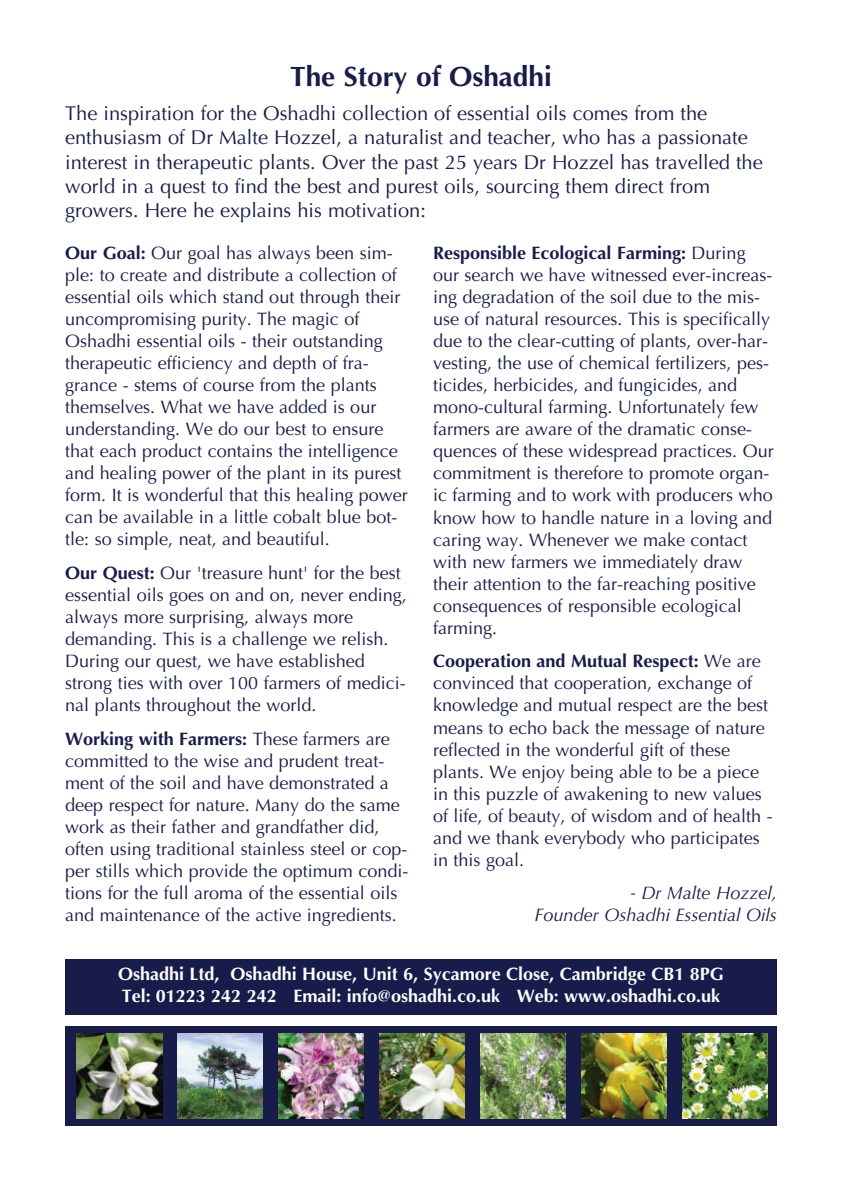
<style>
.page{position:relative;width:842px;height:1191px;background:#fff}
.page>*{position:absolute;margin:0;border:0;box-sizing:border-box;transform-origin:0 0}
.t1{font:700 28px "Optima";color:#171c4b}
.t2{font:20px/24.2px "Optima";color:#171c4b}
.t3{font:18px/22px "Optima";color:#171c4b}
.t4{font:700 18px/21.8px "Optima";color:#fff}
.t5{font:italic 18px/21.8px "Optima";color:#171c4b;text-align:right}
.s1{font-weight:700}
</style>
<div class="page">
<div style="left:65px;top:958px;width:712px;height:56px;background:#171c4b"></div>
<div style="left:65px;top:1026px;width:712px;height:99px;background:#171c4b"></div>
<img style="left:683px;top:1033px;width:85px;height:85px">
<img style="left:481px;top:1033px;width:85px;height:85px">
<img style="left:279px;top:1033px;width:85px;height:85px">
<img style="left:380px;top:1033px;width:85px;height:85px">
<img style="left:77px;top:1033px;width:85px;height:85px">
<img style="left:178px;top:1033px;width:85px;height:85px">
<img style="left:582px;top:1033px;width:85px;height:85px">
<h1 class="t1" style="left:290px;top:60px;width:263px">The Story of Oshadhi</h1>
<p class="t2" style="left:65px;top:101px;width:699px">The inspiration for the Oshadhi collection of essential oils comes from the enthusiasm of Dr Malte Hozzel, a naturalist and teacher, who has a passionate interest in therapeutic plants. Over the past 25 years Dr Hozzel has travelled the world in a quest to find the best and purest oils, sourcing them direct from growers. Here he explains his motivation:</p>
<p class="t3" style="left:65px;top:241px;width:344px"><span class="s1">Our Goal:</span> Our goal has always been sim&shy;ple: to create and distribute a collection of essential oils which stand out through their uncompromising purity. The magic of Oshadhi essential oils - their outstanding therapeutic efficiency and depth of fra&shy;grance - stems of course from the plants themselves. What we have added is our understanding. We do our best to ensure that each product contains the intelligence and healing power of the plant in its purest form. It is wonderful that this healing power can be available in a little cobalt blue bot&shy;tle: so simple, neat, and beautiful.</p>
<p class="t3" style="left:65px;top:561px;width:343px"><span class="s1">Our Quest:</span> Our 'treasure hunt' for the best essential oils goes on and on, never ending, always more surprising, always more demanding. This is a challenge we relish.<br>During our quest, we have established strong ties with over 100 farmers of medici&shy;nal plants throughout the world.</p>
<p class="t3" style="left:65px;top:727px;width:345px"><span class="s1">Working with Farmers:</span> These farmers are committed to the wise and prudent treat&shy;ment of the soil and have demonstrated a deep respect for nature. Many do the same work as their father and grandfather did, often using traditional stainless steel or cop&shy;per stills which provide the optimum condi&shy;tions for the full aroma of the essential oils and maintenance of the active ingredients.</p>
<p class="t3" style="left:433px;top:241px;width:342px"><span class="s1">Responsible Ecological Farming:</span> During our search we have witnessed ever-increas&shy;ing degradation of the soil due to the mis&shy;use of natural resources. This is specifically due to the clear-cutting of plants, over-har&shy;vesting, the use of chemical fertilizers, pes&shy;ticides, herbicides, and fungicides, and mono-cultural farming. Unfortunately few farmers are aware of the dramatic conse&shy;quences of these widespread practices. Our commitment is therefore to promote organ&shy;ic farming and to work with producers who know how to handle nature in a loving and caring way. Whenever we make contact with new farmers we immediately draw their attention to the far-reaching positive consequences of responsible ecological farming.</p>
<p class="t3" style="left:433px;top:650px;width:341px"><span class="s1">Cooperation and Mutual Respect:</span> We are convinced that cooperation, exchange of knowledge and mutual respect are the best means to echo back the message of nature reflected in the wonderful gift of these plants. We enjoy being able to be a piece in this puzzle of awakening to new values of life, of beauty, of wisdom and of health - and we thank everybody who participates in this goal.</p>
<p class="t5" style="left:534px;top:882px;width:244px">- Dr Malte Hozzel,<br>Founder Oshadhi Essential Oils</p>
<p class="t4" style="left:118px;top:963px;width:607px">Oshadhi Ltd, Oshadhi House, Unit 6, Sycamore Close, Cambridge CB1 8PG<br>Tel: 01223 242 242 Email: info@oshadhi.co.uk Web: www.oshadhi.co.uk</p>
</div>
